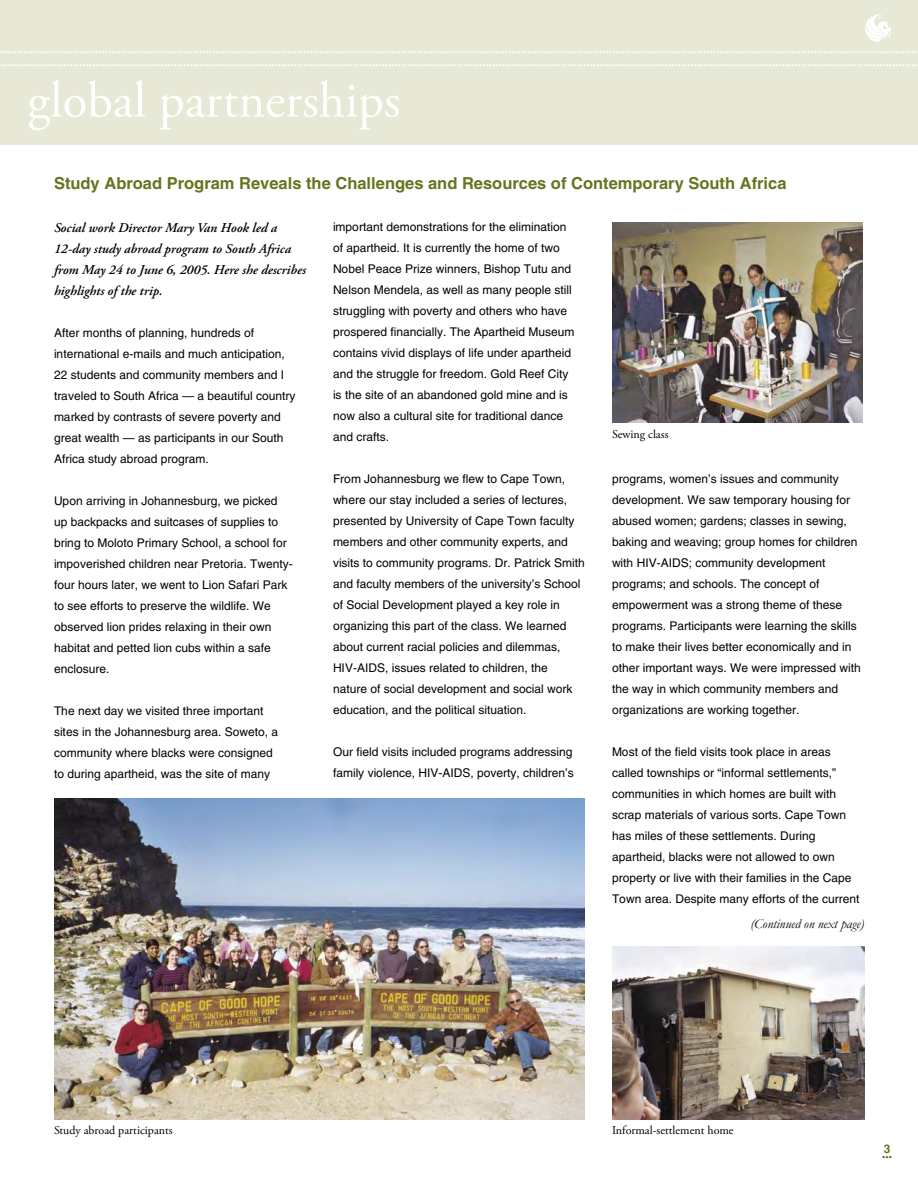
<style>
.page{position:relative;width:918px;height:1188px;background:#fff}
.page>*{position:absolute;margin:0;border:0;box-sizing:border-box;transform-origin:0 0}
.t1{font:51px "Adobe Garamond Pro";color:#fff}
.t2{font:18px/12.8px "Adobe Garamond Pro";color:#fff}
.t3{font:600 18px "Adobe Garamond Pro";color:#687420}
.t4{font:700 16.5px "Helvetica LT Std";color:#687420}
.t5{font:italic 600 13.5px/21px "Adobe Garamond Pro";color:#000}
.t6{font:italic 13.5px "Garamond";color:#000}
.t7{font:12px/21px "Helvetica LT Std";color:#000}
.t8{font:12px "Adobe Garamond Pro";color:#000}
</style>
<div class="page">
<div style="left:0;top:0;width:918px;height:65px;background:#e7e9d6"></div>
<svg style="left:865px;top:14px;width:26px;height:28px"></svg>
<div style="left:0;top:64px;width:918px;height:81px;background:#e7e9d6"></div>
<img style="left:612px;top:222px;width:251px;height:200px">
<img style="left:612px;top:947px;width:253px;height:172px">
<img style="left:54px;top:798px;width:531px;height:321px">
<h2 class="t2" style="left:13px;top:42px;width:891px">.. .. .. .. .. .. .. .. .. .. .. .. .. .. .. .. .. .. .. .. .. .. .. .. .. .. .. .. .. .. .. .. .. .. .. .. .. .. .. .. .. .. .. .. .. .. .. .. .. .. .. .. .. .. .. .. .. .. .. .. .. .. .. .. .. .. .. .. .. .. .. ..</h2>
<p class="t2" style="left:0;top:42px;width:919px;text-align:center">................................................................................................................................................................................................................................................................................................... ... . ................... ... . ................... ... ................</p>
<p class="t2" style="left:0;top:55px;width:920px">...................................................................................................................................................................................................................................................................................................</p>
<p class="t1" style="left:27px;top:70px;width:375px">global partnerships</p>
<p class="t4" style="left:54px;top:173px;width:734px">Study Abroad Program Reveals the Challenges and Resources of Contemporary South Africa</p>
<p class="t5" style="left:54px;top:218px;width:253px">Social work Director Mary Van Hook led a 12-day study abroad program to South Africa from May 24 to June 6, 2005. Here she describes highlights of the trip.</p>
<p class="t7" style="left:54px;top:323px;width:243px">After months of planning, hundreds of international e-mails and much anticipation, 22 students and community members and I traveled to South Africa — a beautiful country marked by contrasts of severe poverty and great wealth — as participants in our South Africa study abroad program.</p>
<p class="t7" style="left:54px;top:491px;width:240px">Upon arriving in Johannesburg, we picked up backpacks and suitcases of supplies to bring to Moloto Primary School, a school for impoverished children near Pretoria. Twenty&shy;four hours later, we went to Lion Safari Park to see efforts to preserve the wildlife. We observed lion prides relaxing in their own habitat and petted lion cubs within a safe enclosure.</p>
<p class="t7" style="left:54px;top:701px;width:226px">The next day we visited three important sites in the Johannesburg area. Soweto, a community where blacks were consigned to during apartheid, was the site of many</p>
<p class="t7" style="left:333px;top:217px;width:243px">important demonstrations for the elimination of apartheid. It is currently the home of two Nobel Peace Prize winners, Bishop Tutu and Nelson Mendela, as well as many people still struggling with poverty and others who have prospered financially. The Apartheid Museum contains vivid displays of life under apartheid and the struggle for freedom. Gold Reef City is the site of an abandoned gold mine and is now also a cultural site for traditional dance and crafts.</p>
<p class="t7" style="left:333px;top:469px;width:253px">From Johannesburg we flew to Cape Town, where our stay included a series of lectures, presented by University of Cape Town faculty members and other community experts, and visits to community programs. Dr. Patrick Smith and faculty members of the university’s School of Social Development played a key role in organizing this part of the class. We learned about current racial policies and dilemmas, HIV-AIDS, issues related to children, the<br>nature of social development and social work education, and the political situation.</p>
<p class="t7" style="left:333px;top:742px;width:242px">Our field visits included programs addressing family violence, HIV-AIDS, poverty, children’s</p>
<p class="t8" style="left:612px;top:427px;width:58px">Sewing class</p>
<p class="t7" style="left:612px;top:468px;width:250px">programs, women’s issues and community development. We saw temporary housing for abused women; gardens; classes in sewing, baking and weaving; group homes for children with HIV-AIDS; community development programs; and schools. The concept of empowerment was a strong theme of these programs. Participants were learning the skills to make their lives better economically and in other important ways. We were impressed with the way in which community members and organizations are working together.</p>
<p class="t7" style="left:612px;top:741px;width:249px">Most of the field visits took place in areas called townships or “informal settlements,” communities in which homes are built with scrap materials of various sorts. Cape Town has miles of these settlements. During apartheid, blacks were not allowed to own property or live with their families in the Cape Town area. Despite many efforts of the current</p>
<p class="t8" style="left:54px;top:1123px;width:120px">Study abroad participants</p>
<p class="t6" style="left:751px;top:915px;width:115px">(Continued on next page)</p>
<p class="t8" style="left:612px;top:1123px;width:123px">Informal-settlement home</p>
<h2 class="t3" style="left:882px;top:1142px;width:13px"><sup>3</sup>...</h2>
</div>
